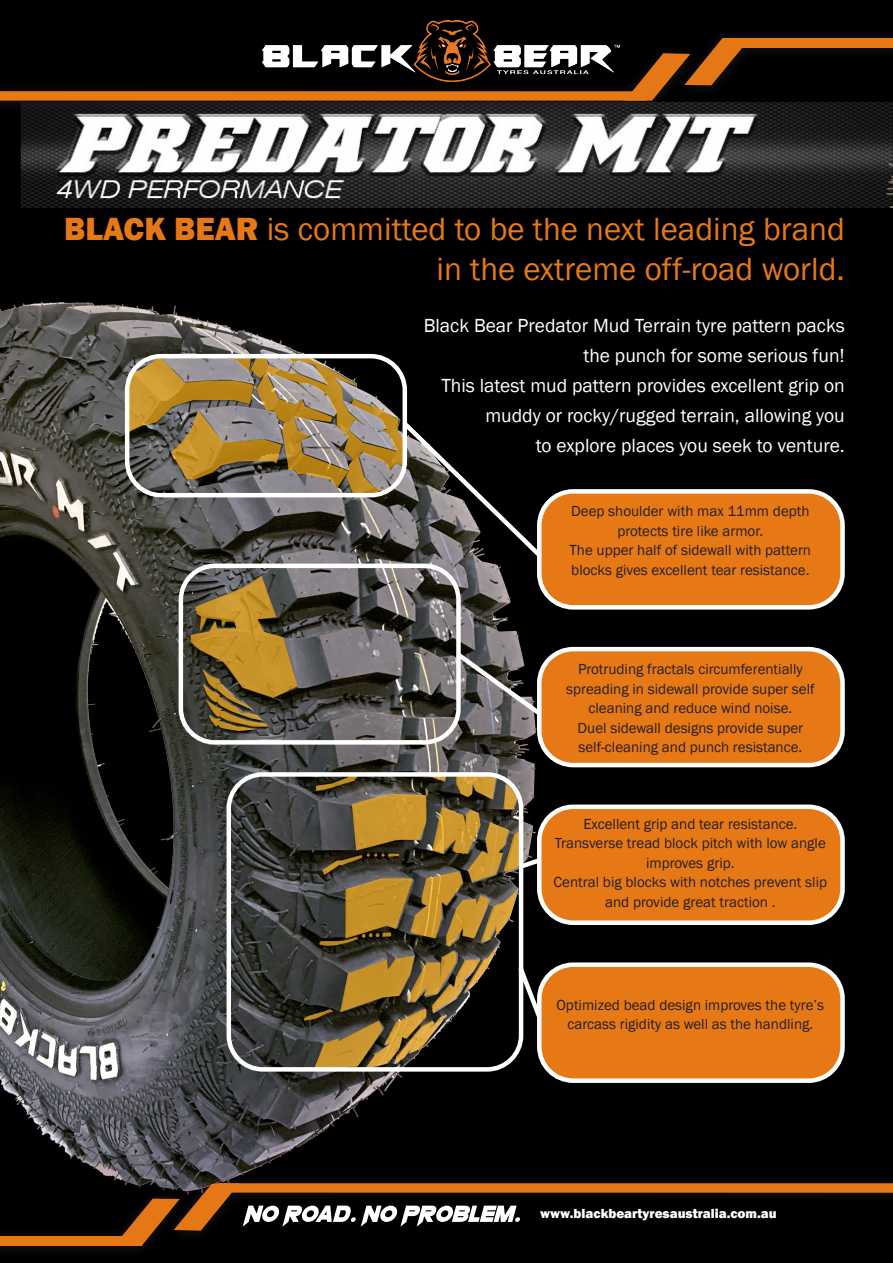
<style>
.page{position:relative;width:893px;height:1263px;background:#000}
.page>*{position:absolute;margin:0;border:0;box-sizing:border-box;transform-origin:0 0}
.t1{font:33px/40.5px "Franklin Gothic";color:#e67816;text-align:right}
.t2{font:19.5px "Franklin Gothic";color:#fff}
.t3{font:15px/19.5px "Franklin Gothic";color:#231f20;text-align:center}
.t4{font:800 13.5px "Franklin Gothic";color:#fff}
.s1{font-weight:800}
</style>
<div class="page">
<img style="left:0;top:114px;width:893px;height:94px">
<div style="left:0;top:27px;width:893px;height:87px;background:#231f20;opacity:.83"></div>
<div style="left:0;top:91px;width:647px;height:10px;background:#e67816"></div>
<svg style="left:625px;top:38px;width:125px;height:63px;background:#4a2708"></svg>
<div style="left:722px;top:38px;width:171px;height:9px;background:#e67816"></div>
<div style="left:0;top:1173px;width:893px;height:86px;background:#000"></div>
<div style="left:217px;top:1183px;width:676px;height:10px;background:#e67816"></div>
<div style="left:539px;top:491px;width:303px;height:116px;background:#e67816;border-radius:34px"></div>
<div style="left:537px;top:489px;width:308px;height:121px;border:4px solid #fff;border-radius:34px"></div>
<div style="left:539px;top:649px;width:303px;height:116px;background:#e67816;border-radius:34px"></div>
<div style="left:537px;top:647px;width:308px;height:120px;border:4px solid #fff;border-radius:34px"></div>
<div style="left:539px;top:807px;width:303px;height:116px;background:#e67816;border-radius:34px"></div>
<div style="left:537px;top:804px;width:308px;height:121px;border:4px solid #fff;border-radius:34px"></div>
<div style="left:539px;top:965px;width:303px;height:116px;background:#e67816;border-radius:34px"></div>
<div style="left:537px;top:962px;width:308px;height:121px;border:4px solid #fff;border-radius:34px"></div>
<img style="left:0;top:281px;width:709px;height:982px">
<svg style="left:128px;top:357px;width:418px;height:374px;background:#5e5443"></svg>
<svg style="left:243px;top:774px;width:302px;height:294px;background:#5a4d30"></svg>
<div style="left:227px;top:772px;width:296px;height:299px;border:4px solid #fff;border-radius:34px"></div>
<div style="left:179px;top:564px;width:282px;height:181px;border:4px solid #fff;border-radius:34px"></div>
<div style="left:125px;top:354px;width:282px;height:143px;border:4px solid #fff;border-radius:34px"></div>
<img style="left:263px;top:20px;width:357px;height:61px">
<svg style="left:114px;top:1182px;width:406px;height:64px"></svg>
<p class="t1" style="left:64px;top:209px;width:782px"><span class="s1">BLACK BEAR</span> is committed to be the next leading brand in the extreme off-road world.</p>
<p class="t2" style="left:424px;top:313px;width:423px">Black Bear Predator Mud Terrain tyre pattern packs</p>
<p class="t2" style="left:583px;top:343px;width:263px">the punch for some serious fun!</p>
<p class="t2" style="left:441px;top:373px;width:405px">This latest mud pattern provides excellent grip on</p>
<p class="t2" style="left:485px;top:403px;width:361px">muddy or rocky/rugged terrain, allowing you</p>
<p class="t2" style="left:536px;top:433px;width:310px">to explore places you seek to venture.</p>
<p class="t3" style="left:571px;top:502px;width:240px">Deep shoulder with max 11mm depth protects tire like armor.</p>
<p class="t3" style="left:570px;top:541px;width:243px;text-align:left">The upper half of sidewall with pattern blocks gives excellent tear resistance.</p>
<p class="t3" style="left:566px;top:660px;width:250px">Protruding fractals circumferentially spreading in sidewall provide super self cleaning and reduce wind noise.</p>
<p class="t3" style="left:577px;top:718px;width:227px;text-align:left">Duel sidewall designs provide super self-cleaning and punch resistance.</p>
<p class="t3" style="left:583px;top:814px;width:215px">Excellent grip and tear resistance.</p>
<p class="t3" style="left:555px;top:834px;width:273px">Transverse tread block pitch with low angle improves grip.</p>
<p class="t3" style="left:554px;top:873px;width:275px">Central big blocks with notches prevent slip and provide great traction .</p>
<p class="t3" style="left:556px;top:995px;width:269px">Optimized bead design improves the tyre’s carcass rigidity as well as the handling.</p>
<p class="t4" style="left:540px;top:1204px;width:238px">www.blackbeartyresaustralia.com.au</p>
</div>
